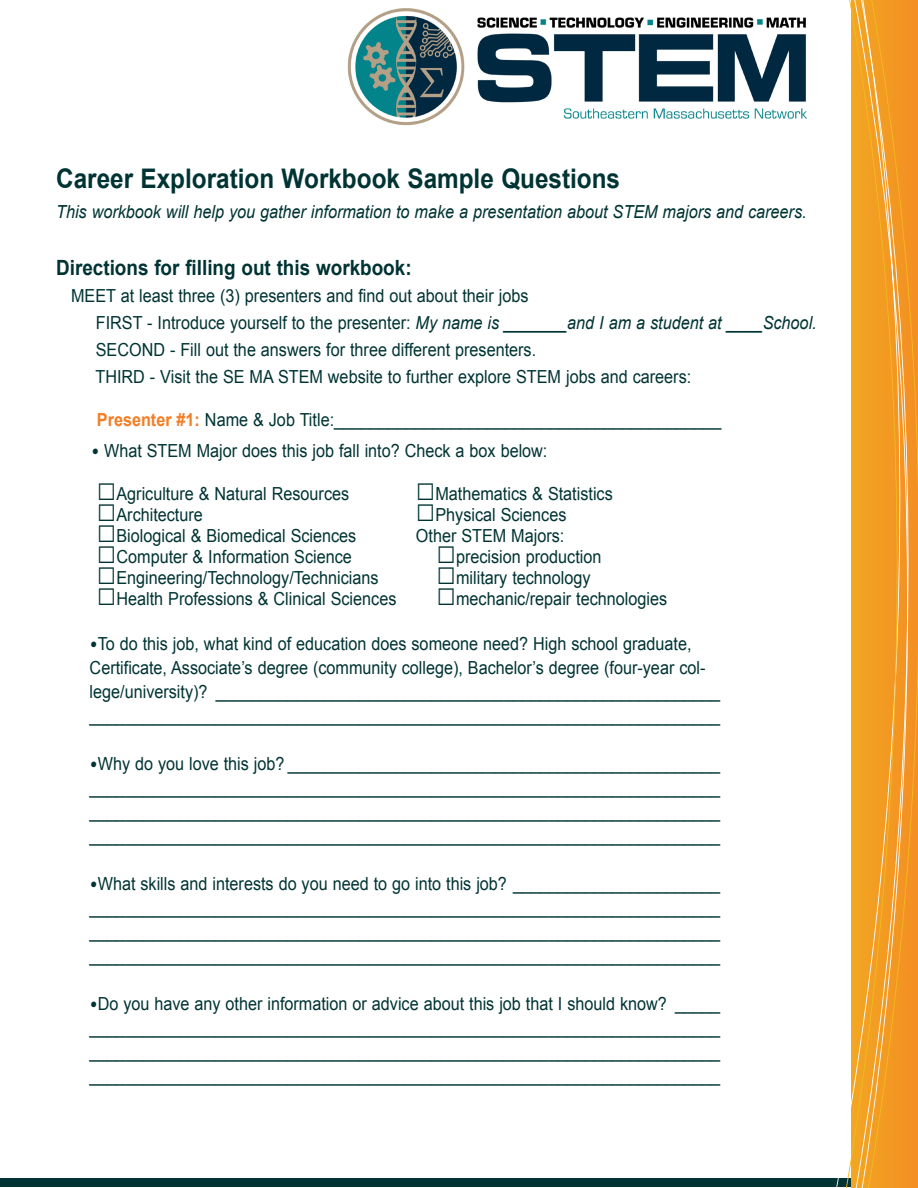
<style>
.page{position:relative;width:918px;height:1188px;background:#fff}
.page>*{position:absolute;margin:0;border:0;box-sizing:border-box;transform-origin:0 0}
.t1{font:700 27px "Arial";color:#033;scale:.9 1}
.t2{font:700 21px "Arial";color:#033;scale:.9 1}
.t3{font:18px/24px "Arial";color:#033;text-align:justify;scale:.9 1}
.t4{font:italic 18px "Arial";color:#033;scale:.9 1}
.s1{font-style:normal}
.s2{font-weight:700;color:#f47d25}
.s3{font-family:"Calibri";font-style:italic}
.s4{font-size:36px}
</style>
<div class="page">
<div style="left:0;top:1179px;width:918px;height:8px;background:#033"></div>
<img style="left:348px;top:8px;width:459px;height:118px">
<svg style="left:826px;top:0;width:92px;height:1188px"></svg>
<p class="t1" style="left:56px;top:161px;width:628px">Career Exploration Workbook Sample Questions</p>
<p class="t4" style="left:56px;top:200px;width:835px">This workbook will help you gather information to make a presentation about STEM majors and careers.</p>
<p class="t2" style="left:56px;top:254px;width:396px">Directions for filling out this workbook:</p>
<p class="t3" style="left:71px;top:284px;width:510px">MEET at least three (3) presenters and find out about their jobs</p>
<p class="t4" style="left:96px;top:311px;width:803px"><span class="s1">FIRST - Introduce yourself to the presenter:</span> My name is _______and I am a student at ____School.</p>
<p class="t3" style="left:96px;top:338px;width:491px">SECOND - Fill out the answers for three different presenters.</p>
<p class="t3" style="left:96px;top:365px;width:663px">THIRD - Visit the SE MA STEM website to further explore STEM jobs and careers:</p>
<p class="t3" style="left:97px;top:408px;width:695px"><span class="s2">Presenter #1:</span> Name &amp; Job Title:___________________________________________</p>
<p class="t3" style="left:91px;top:438px;width:509px"><span class="s3">•</span> What STEM Major does this job fall into? Check a box below:</p>
<p class="t3" style="left:97px;top:482px;width:282px"><span class="s4">□</span>Agriculture &amp; Natural Resources</p>
<p class="t3" style="left:97px;top:503px;width:119px"><span class="s4">□</span>Architecture</p>
<p class="t3" style="left:97px;top:524px;width:290px"><span class="s4">□</span>Biological &amp; Biomedical Sciences</p>
<p class="t3" style="left:97px;top:545px;width:285px"><span class="s4">□</span>Computer &amp; Information Science</p>
<p class="t3" style="left:97px;top:566px;width:314px"><span class="s4">□</span>Engineering/Technology/Technicians</p>
<p class="t3" style="left:97px;top:587px;width:334px"><span class="s4">□</span>Health Professions &amp; Clinical Sciences</p>
<p class="t3" style="left:90px;top:632px;width:702px;text-align:left"><span class="s3">•</span>To do this job, what kind of education does someone need? High school graduate, Certificate, Associate’s degree (community college), Bachelor’s degree (four-year col&shy;lege/university)? ________________________________________________________ ______________________________________________________________________</p>
<p class="t3" style="left:90px;top:752px;width:702px"><span class="s3">•</span>Why do you love this job? ________________________________________________ ______________________________________________________________________ ______________________________________________________________________ ______________________________________________________________________</p>
<p class="t3" style="left:90px;top:872px;width:702px"><span class="s3">•</span>What skills and interests do you need to go into this job? _______________________ ______________________________________________________________________ ______________________________________________________________________ ______________________________________________________________________</p>
<p class="t3" style="left:90px;top:992px;width:702px"><span class="s3">•</span>Do you have any other information or advice about this job that I should know? _____ ______________________________________________________________________ ______________________________________________________________________ ______________________________________________________________________</p>
<p class="t3" style="left:416px;top:482px;width:220px"><span class="s4">□</span>Mathematics &amp; Statistics</p>
<p class="t3" style="left:416px;top:503px;width:169px"><span class="s4">□</span>Physical Sciences</p>
<p class="t3" style="left:416px;top:524px;width:167px">Other STEM Majors:</p>
<p class="t3" style="left:437px;top:545px;width:185px"><span class="s4">□</span>precision production</p>
<p class="t3" style="left:437px;top:566px;width:173px"><span class="s4">□</span>military technology</p>
<p class="t3" style="left:437px;top:587px;width:258px"><span class="s4">□</span>mechanic/repair technologies</p>
</div>
